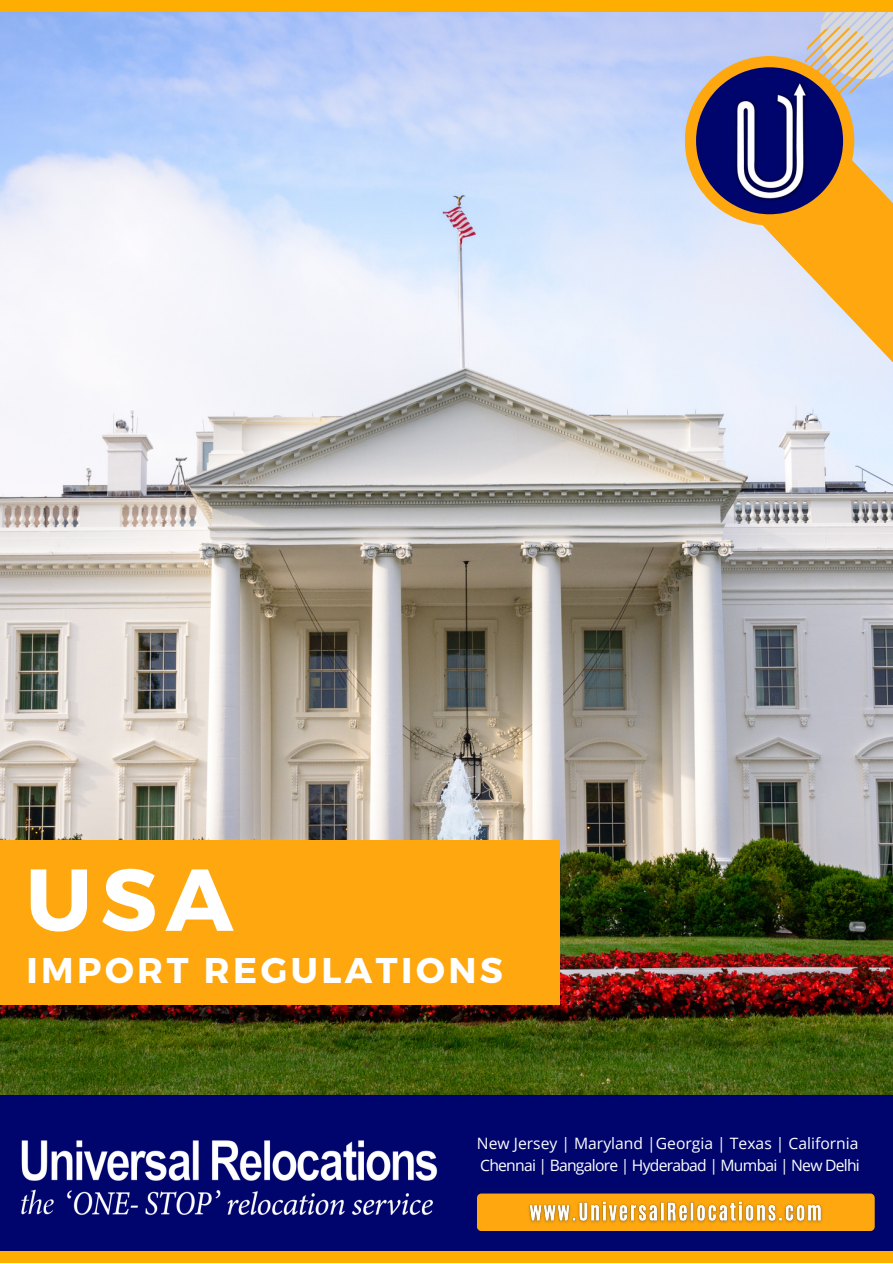
<style>
.page{position:relative;width:893px;height:1264px;background:#fff}
.page>*{position:absolute;margin:0;border:0;box-sizing:border-box;transform-origin:0 0}
.t1{font:700 87.6px "Montserrat";color:#fff}
.t2{font:700 35.7px "Montserrat";letter-spacing:.1em;color:#fff}
.t3{font:15.6px "Open Sans";color:#fdfdfd}
.t4{font:15.6px "Open Sans";letter-spacing:-.045em;color:#fdfdfd}
</style>
<div class="page">
<div style="left:0;top:0;width:892px;height:1262px;background:#00056e"></div>
<img style="left:0;top:11px;width:892px;height:1083px">
<div style="left:0;top:1251px;width:892px;height:11px;background:#feae00"></div>
<svg style="left:684px;top:11px;width:208px;height:354px;background:#dfceb5"></svg>
<img style="left:696px;top:67px;width:147px;height:147px">
<img style="left:21px;top:1140px;width:417px;height:75px">
<div style="left:477px;top:1193px;width:397px;height:37px;background:#fea70e;border-radius:4px"></div>
<img style="left:525px;top:1193px;width:303px;height:38px">
<div style="left:0;top:840px;width:559px;height:165px;background:#fea70e"></div>
<div style="left:0;top:0;width:892px;height:11px;background:#feae00"></div>
<h1 class="t1" style="left:26px;top:842px;width:209px">USA</h1>
<h2 class="t2" style="left:26px;top:947px;width:478px">IMPORT REGULATIONS</h2>
<p class="t3" style="left:477px;top:1132px;width:383px">New Jersey | Maryland |Georgia | Texas | California</p>
<p class="t4" style="left:480px;top:1154px;width:381px">Chennai | Bangalore | Hyderabad | Mumbai | New Delhi</p>
</div>
